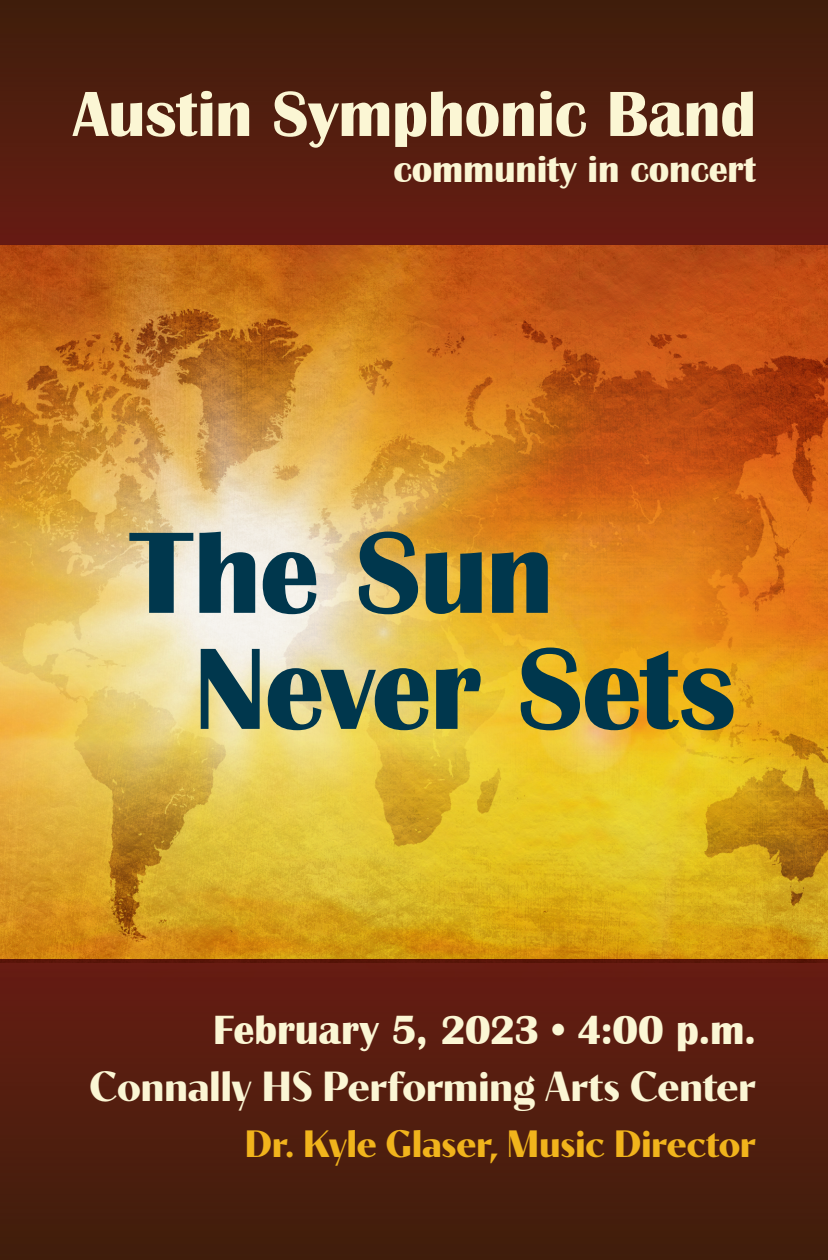
<style>
.page{position:relative;width:828px;height:1260px;background:#fff}
.page>*{position:absolute;margin:0;border:0;box-sizing:border-box;transform-origin:0 0}
.t1{font:700 120px/116px "Britannic";letter-spacing:-.015em;color:#00374d}
.t2{font:700 66px "Britannic";letter-spacing:-.005em;color:#fbf6d4}
.t3{font:700 42px "Contralto Small";color:#fbf6d4}
.t4{font:700 42px "Britannic";letter-spacing:-.005em;color:#fbf6d4}
.t5{font:700 38px "Contralto Small";color:#f1b41c}
.t6{font:700 38px "Britannic";letter-spacing:-.005em;color:#fbf6d4}
</style>
<div class="page">
<svg style="left:0;top:1006px;width:828px;height:254px;background:#4f1d0e"></svg>
<img style="left:0;top:244px;width:828px;height:762px">
<div style="left:0;top:0;width:828px;height:244px;background:linear-gradient(to bottom,#3f1e0b,#661c13)"></div>
<h2 class="t2" style="left:73px;top:77px;width:685px">Austin Symphonic Band</h2>
<p class="t6" style="left:393px;top:148px;width:364px">community in concert</p>
<h1 class="t1" style="left:194px;top:516px;width:543px;text-indent:-64px">The Sun<br>Never Sets</h1>
<p class="t4" style="left:213px;top:1007px;width:544px">February 5, 2023 • 4:00 p.m.</p>
<p class="t3" style="left:90px;top:1054px;width:668px">Connally HS Performing Arts Center</p>
<p class="t5" style="left:245px;top:1114px;width:513px">Dr. Kyle Glaser, Music Director</p>
</div>
